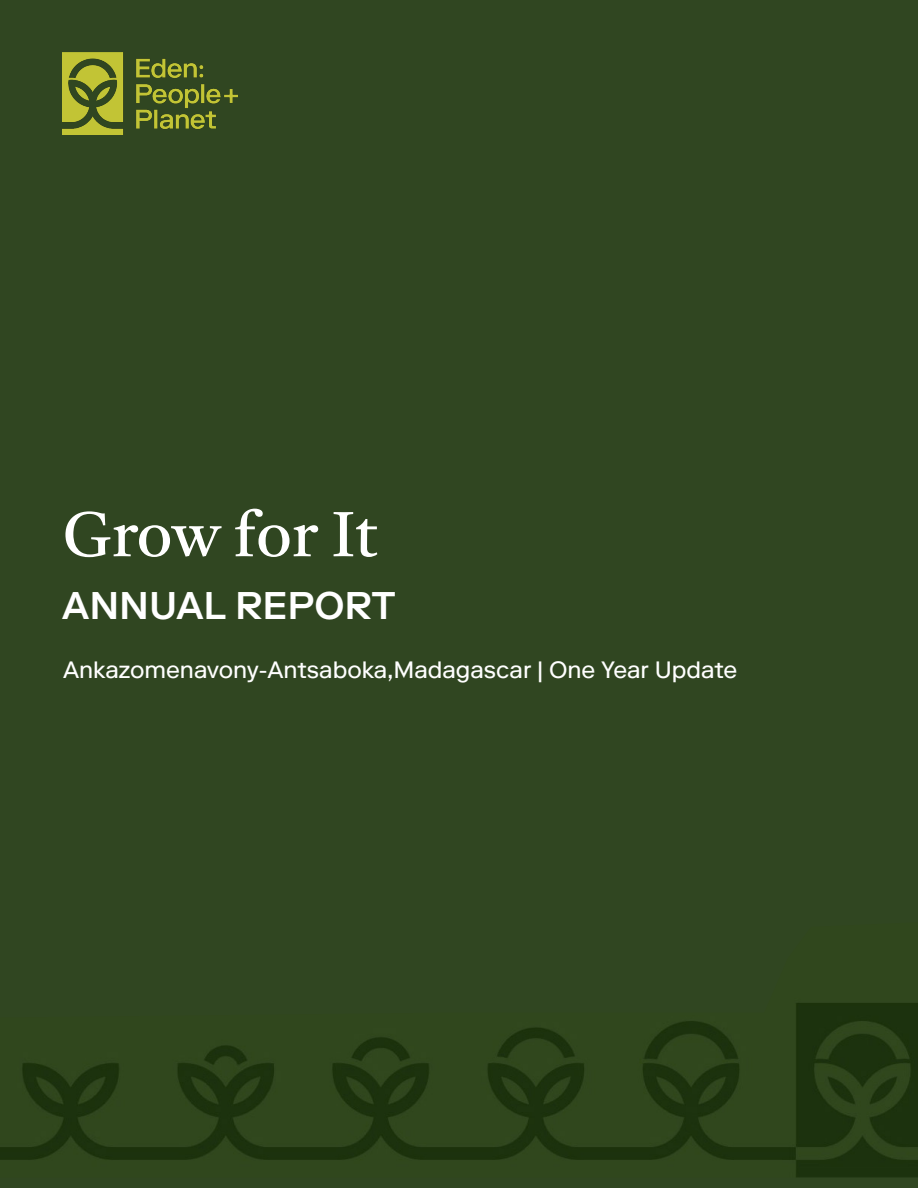
<style>
.page{position:relative;width:918px;height:1188px;background:#304621}
.page>*{position:absolute;margin:0;border:0;box-sizing:border-box;transform-origin:0 0}
.t1{font:63px "Tiro Bangla";color:#fff}
.t2{font:500 38.55px "Riforma LL";color:#fff}
.Table_Header_12{font:23.7px "Riforma LL";letter-spacing:-.005em;color:#fff}
</style>
<div class="page">
<img style="left:0;top:1003px;width:918px;height:174px">
<img style="left:62px;top:53px;width:176px;height:82px">
<p class="t1" style="left:62px;top:487px;width:317px">Grow for It</p>
<p class="t2" style="left:62px;top:581px;width:335px">ANNUAL REPORT</p>
<p class="Table_Header_12" style="left:63px;top:654px;width:676px">Ankazomenavony-Antsaboka,Madagascar | One Year Update</p>
</div>
